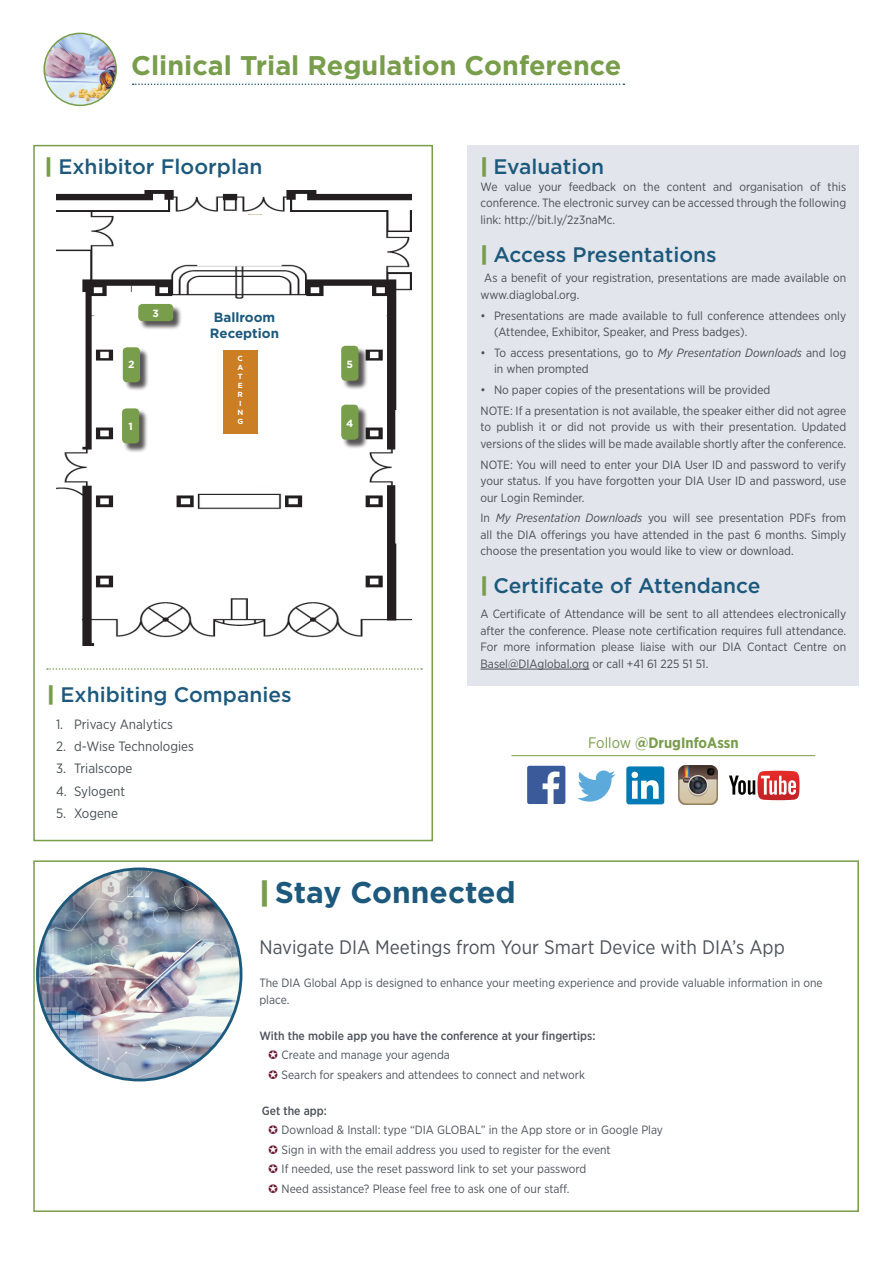
<style>
.page{position:relative;width:893px;height:1263px;background:#fff}
.page>*{position:absolute;margin:0;border:0;box-sizing:border-box;transform-origin:0 0}
.t1{font:700 30px "Gotham";color:#1c597c}
.t2{font:700 27px "Gotham";color:#789d4b}
.t3{font:500 21px "Gotham";color:#1c597c}
.t4{font:19.5px "Gotham Narrow";color:#4e535c}
.Track{font:700 15px "Gotham Narrow";color:#789d4b}
.t5{font:13.5px "Gotham Narrow";color:#494f54}
.t6{font:700 13.35px "Gotham";color:#1c597c}
.date_line{font:12px/16.5px "Gotham Narrow";color:#494f54;text-align:justify}
.t7{font:12px/16.5px "Gotham Narrow";color:#4e535c}
.t8{font:500 12px "Gotham Narrow";color:#4e535c}
.t9{font:700 10.35px "Gotham";color:#fff}
.t10{font:700 7.35px "Gotham";color:#fff}
.s1{font-weight:900;color:#789d4b}
.s2{font-style:italic}
.s3{font-weight:400;font-size:15.15px}
.s4{font-size:15.15px}
.s5{font-weight:900;font-size:28.5px;color:#789d4b}
</style>
<div class="page">
<img style="left:46px;top:34px;width:70px;height:71px">
<div style="left:43px;top:33px;width:74px;height:73px;border:2px solid #789d4b;border-radius:50%"></div>
<svg style="left:133px;top:84px;width:491px;height:1px"></svg>
<div style="left:468px;top:145px;width:391px;height:540px;background:#e2e5eb"></div>
<hr style="left:480px;top:669px;width:109px;height:1px;background:#494f54">
<svg style="left:577px;top:770px;width:38px;height:31px"></svg>
<div style="left:626px;top:766px;width:38px;height:38px;background:#007bb6;border-radius:3px"></div>
<svg style="left:631px;top:772px;width:28px;height:27px"></svg>
<svg style="left:729px;top:771px;width:70px;height:29px"></svg>
<div style="left:527px;top:766px;width:38px;height:38px;background:#3b5a9a;border-radius:2px"></div>
<svg style="left:543px;top:771px;width:16px;height:33px"></svg>
<img style="left:678px;top:766px;width:39px;height:39px">
<hr style="left:511px;top:755px;width:304px;height:1px;background:#789d4b">
<div style="left:33px;top:860px;width:826px;height:352px;border:2px solid #789d4b"></div>
<img style="left:37px;top:870px;width:204px;height:210px">
<img style="left:57px;top:191px;width:354px;height:454px">
<div style="left:197px;top:215px;width:84px;height:51px;background:#fff"></div>
<div style="left:191px;top:315px;width:96px;height:173px;background:#fff"></div>
<div style="left:94px;top:304px;width:292px;height:45px;background:#fff"></div>
<div style="left:122px;top:292px;width:17px;height:330px;background:#fff"></div>
<div style="left:55px;top:292px;width:30px;height:155px;background:#fff"></div>
<div style="left:139px;top:305px;width:44px;height:25px;background:#231f20;opacity:.75"></div>
<div style="left:138px;top:304px;width:35px;height:17px;background:#789d4b;border-radius:4px"></div>
<div style="left:124px;top:348px;width:25px;height:44px;background:#231f20;opacity:.75"></div>
<div style="left:123px;top:347px;width:17px;height:35px;background:#789d4b;border-radius:4px"></div>
<div style="left:123px;top:410px;width:26px;height:43px;background:#231f20;opacity:.75"></div>
<div style="left:122px;top:408px;width:17px;height:35px;background:#789d4b;border-radius:4px"></div>
<div style="left:342px;top:406px;width:26px;height:43px;background:#231f20;opacity:.75"></div>
<div style="left:341px;top:405px;width:17px;height:35px;background:#789d4b;border-radius:4px"></div>
<div style="left:342px;top:347px;width:26px;height:43px;background:#231f20;opacity:.75"></div>
<div style="left:341px;top:346px;width:17px;height:35px;background:#789d4b;border-radius:4px"></div>
<div style="left:223px;top:350px;width:34px;height:83px;background:#cb7e24"></div>
<div style="left:49px;top:271px;width:23px;height:42px;background:#fff"></div>
<div style="left:48px;top:605px;width:34px;height:41px;background:#fff"></div>
<div style="left:94px;top:638px;width:313px;height:23px;background:#fff"></div>
<div style="left:395px;top:410px;width:28px;height:133px;background:#fff;border:1px solid #fff"></div>
<div style="left:33px;top:145px;width:400px;height:696px;border:2px solid #789d4b"></div>
<div style="left:181px;top:523px;width:125px;height:70px;background:#fff"></div>
<svg style="left:47px;top:668px;width:375px;height:2px"></svg>
<p class="t2" style="left:131px;top:48px;width:492px">Clinical Trial Regulation Conference</p>
<p class="t3" style="left:45px;top:153px;width:219px"><span class="s1">|</span> Exhibitor Floorplan</p>
<p class="t9" style="left:152px;top:307px;width:8px">3</p>
<p class="t6" style="left:214px;top:308px;width:63px">Ballroom</p>
<p class="t6" style="left:210px;top:324px;width:71px">Reception</p>
<p class="t10" style="left:238px;top:354px;width:7px">C</p>
<p class="t10" style="left:237px;top:363px;width:7px">A</p>
<p class="t10" style="left:238px;top:372px;width:6px">T</p>
<p class="t10" style="left:238px;top:380px;width:6px">E</p>
<p class="t10" style="left:238px;top:389px;width:7px">R</p>
<p class="t10" style="left:239px;top:398px;width:4px">I</p>
<p class="t10" style="left:237px;top:407px;width:7px">N</p>
<p class="t10" style="left:237px;top:416px;width:7px">G</p>
<p class="t9" style="left:347px;top:357px;width:8px">5</p>
<p class="t9" style="left:128px;top:357px;width:8px">2</p>
<p class="t9" style="left:128px;top:419px;width:6px">1</p>
<p class="t9" style="left:346px;top:416px;width:9px">4</p>
<p class="t3" style="left:47px;top:681px;width:246px"><span class="s1">|</span> Exhibiting Companies</p>
<p class="t5" style="left:56px;top:716px;width:119px">1. Privacy Analytics</p>
<p class="t5" style="left:56px;top:738px;width:139px">2. d-Wise Technologies</p>
<p class="t5" style="left:56px;top:760px;width:78px">3. Trialscope</p>
<p class="t5" style="left:56px;top:782px;width:71px">4. Sylogent</p>
<p class="t5" style="left:56px;top:805px;width:64px">5. Xogene</p>
<p class="t3" style="left:480px;top:153px;width:125px"><span class="s1">|</span> Evaluation</p>
<p class="date_line" style="left:480px;top:178px;width:367px">We value your feedback on the content and organisation of this conference. The electronic survey can be accessed through the following link: http://bit.ly/2z3naMc.</p>
<p class="t3" style="left:480px;top:240px;width:238px"><span class="s1">|</span> Access Presentations</p>
<p class="date_line" style="left:480px;top:270px;width:367px;text-indent:4px">As a benefit of your registration, presentations are made available on www.diaglobal.org.</p>
<p class="date_line" style="left:494px;top:307px;width:354px;text-indent:-14px">• Presentations are made available to full conference attendees only (Attendee, Exhibitor, Speaker, and Press badges).</p>
<p class="date_line" style="left:494px;top:344px;width:354px;text-indent:-14px">• To access presentations, go to <span class="s2">My Presentation Downloads</span> and log in when prompted</p>
<p class="date_line" style="left:480px;top:381px;width:291px">• No paper copies of the presentations will be provided</p>
<p class="date_line" style="left:480px;top:402px;width:367px">NOTE: If a presentation is not available, the speaker either did not agree to publish it or did not provide us with their presentation. Updated versions of the slides will be made available shortly after the conference.</p>
<p class="date_line" style="left:480px;top:456px;width:367px">NOTE: You will need to enter your DIA User ID and password to verify your status. If you have forgotten your DIA User ID and password, use our Login Reminder.</p>
<p class="date_line" style="left:480px;top:510px;width:367px">In <span class="s2">My Presentation Downloads</span> you will see presentation PDFs from all the DIA offerings you have attended in the past 6 months. Simply choose the presentation you would like to view or download.</p>
<p class="t3" style="left:480px;top:572px;width:281px"><span class="s1">|</span> Certificate of Attendance</p>
<p class="date_line" style="left:480px;top:606px;width:367px">A Certificate of Attendance will be sent to all attendees electronically after the conference. Please note certification requires full attendance.<br>For more information please liaise with our DIA Contact Centre on Basel@DIAglobal.org or call +41 61 225 51 51.</p>
<p class="Track" style="left:588px;top:733px;width:152px"><span class="s3">Follow</span> <span class="s4">@</span>DrugInfoAssn</p>
<p class="t1" style="left:259px;top:872px;width:258px"><span class="s5">|</span> Stay Connected</p>
<p class="t4" style="left:259px;top:935px;width:527px">Navigate DIA Meetings from Your Smart Device with DIA’s App</p>
<p class="t7" style="left:259px;top:975px;width:565px">The DIA Global App is designed to enhance your meeting experience and provide valuable information in one place.</p>
<p class="t8" style="left:259px;top:1028px;width:338px">With the mobile app you have the conference at your fingertips:</p>
<p class="t7" style="left:282px;top:1047px;width:170px">Create and manage your agenda</p>
<p class="t7" style="left:282px;top:1066px;width:305px">Search for speakers and attendees to connect and network</p>
<p class="t8" style="left:262px;top:1103px;width:66px">Get the app:</p>
<p class="t7" style="left:282px;top:1122px;width:383px">Download &amp; Install: type “DIA GLOBAL” in the App store or in Google Play</p>
<p class="t7" style="left:282px;top:1141px;width:331px">Sign in with the email address you used to register for the event</p>
<p class="t7" style="left:282px;top:1161px;width:306px">If needed, use the reset password link to set your password</p>
<p class="t7" style="left:282px;top:1180px;width:289px">Need assistance? Please feel free to ask one of our staff.</p>
</div>
